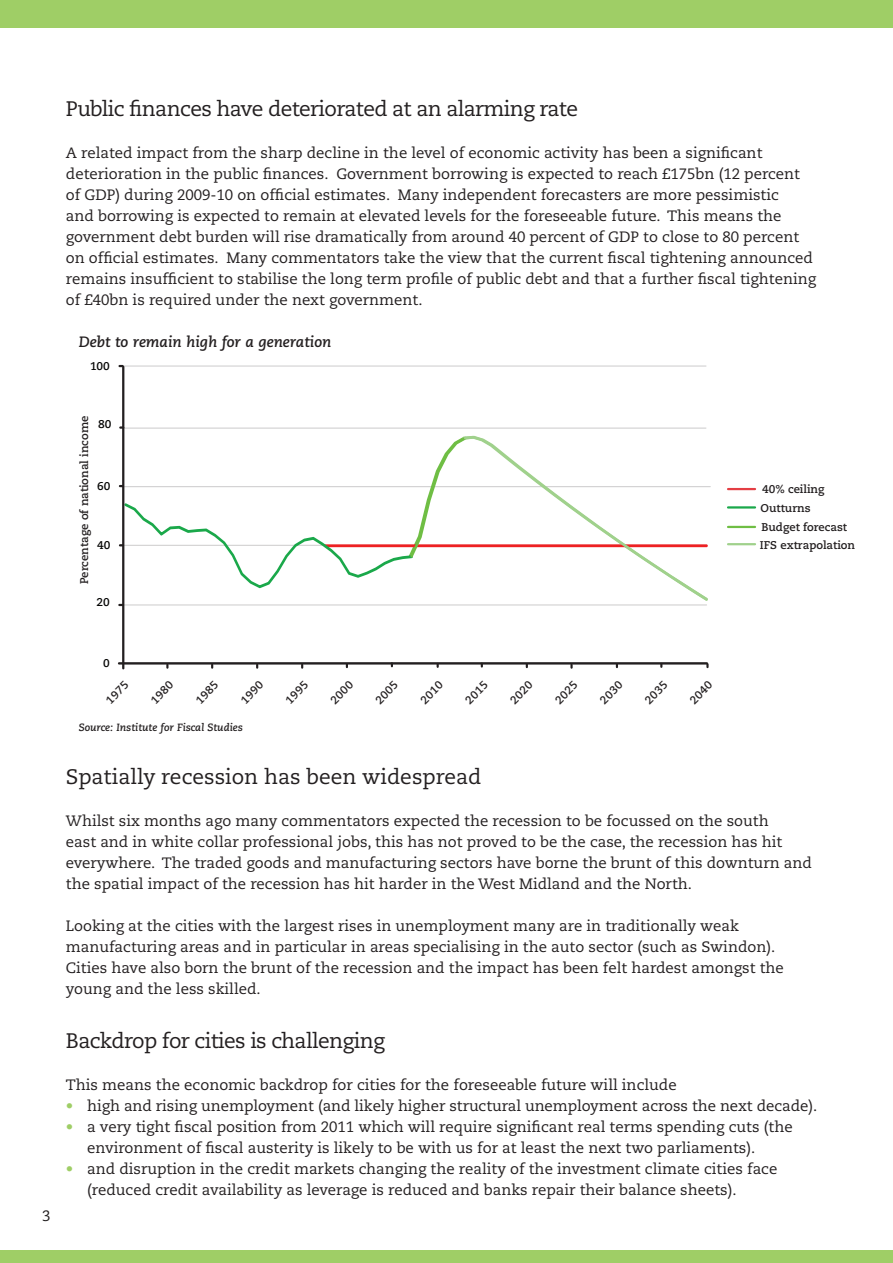
<style>
.page{position:relative;width:893px;height:1263px;background:#fff}
.page>*{position:absolute;margin:0;border:0;box-sizing:border-box;transform-origin:0 0}
.t1{font:21px "Caecilia LT Std";letter-spacing:-.03em;color:#231f20}
.t2{font:21px "Caecilia LT Std";color:#231f20}
.t3{font:15px/21px "Caecilia LT Std";color:#231f20}
.t4{font:italic 700 15px "Caecilia LT Std";color:#231f20}
.t5{font:700 11.25px/18.5px "Caecilia LT Std";color:#231f20}
.t6{font:700 11.25px "Caecilia LT Std";color:#050504}
.t7{font:italic 700 10.5px "Caecilia LT Std";color:#231f20}
.s1{color:#9fce66}
</style>
<div class="page">
<div style="left:0;top:1250px;width:893px;height:13px;background:#9fce66"></div>
<div style="left:0;top:0;width:893px;height:27px;background:#9fce66"></div>
<hr style="left:123px;top:427px;width:583px;height:2px;background:#231f20">
<hr style="left:121px;top:486px;width:589px;height:1px;background:#231f20">
<hr style="left:122px;top:365px;width:584px;height:2px;background:#231f20">
<hr style="left:119px;top:662px;width:588px;height:2px;background:#231f20">
<svg style="left:119px;top:436px;width:589px;height:170px"></svg>
<hr style="left:728px;top:488px;width:27px;height:2px;background:#e43e44">
<hr style="left:728px;top:506px;width:27px;height:3px;background:#1aa84a">
<hr style="left:728px;top:526px;width:27px;height:2px;background:#6fbe44">
<hr style="left:728px;top:543px;width:27px;height:2px;background:#a0d18c">
<hr style="left:122px;top:367px;width:2px;height:301px;background:#231f20">
<p class="t1" style="left:66px;top:97px;width:514px">Public finances have deteriorated at an alarming rate</p>
<p class="t3" style="left:66px;top:143px;width:752px">A related impact from the sharp decline in the level of economic activity has been a significant deterioration in the public finances. Government borrowing is expected to reach £175bn (12 percent of GDP) during 2009-10 on official estimates. Many independent forecasters are more pessimistic<br>and borrowing is expected to remain at elevated levels for the foreseeable future. This means the government debt burden will rise dramatically from around 40 percent of GDP to close to 80 percent on official estimates. Many commentators take the view that the current fiscal tightening announced remains insufficient to stabilise the long term profile of public debt and that a further fiscal tightening of £40bn is required under the next government.</p>
<p class="t4" style="left:79px;top:333px;width:254px">Debt to remain high for a generation</p>
<p class="t6" style="left:90px;top:359px;width:21px">100</p>
<p class="t5" style="left:75px;top:584px;width:170px;rotate:-90deg">Percentage of national income</p>
<p class="t6" style="left:98px;top:418px;width:15px">80</p>
<p class="t6" style="left:97px;top:480px;width:15px">60</p>
<p class="t6" style="left:97px;top:539px;width:15px">40</p>
<p class="t6" style="left:97px;top:595px;width:15px">20</p>
<p class="t5" style="left:760px;top:480px;width:97px">40% ceiling<br>Outturns<br>Budget forecast<br>IFS extrapolation</p>
<p class="t3" style="left:42px;top:1205px;width:10px">3</p>
<p class="t6" style="left:103px;top:656px;width:8px">0</p>
<p class="t5" style="left:101px;top:695px;width:28px;rotate:-45deg">1975</p>
<p class="t5" style="left:146px;top:695px;width:28px;rotate:-45deg">1980</p>
<p class="t5" style="left:191px;top:695px;width:28px;rotate:-45deg">1985</p>
<p class="t5" style="left:236px;top:695px;width:28px;rotate:-45deg">1990</p>
<p class="t5" style="left:281px;top:695px;width:28px;rotate:-45deg">1995</p>
<p class="t5" style="left:326px;top:695px;width:28px;rotate:-45deg">2000</p>
<p class="t5" style="left:371px;top:695px;width:28px;rotate:-45deg">2005</p>
<p class="t5" style="left:416px;top:695px;width:28px;rotate:-45deg">2010</p>
<p class="t5" style="left:461px;top:695px;width:28px;rotate:-45deg">2015</p>
<p class="t5" style="left:506px;top:695px;width:28px;rotate:-45deg">2020</p>
<p class="t5" style="left:551px;top:695px;width:28px;rotate:-45deg">2025</p>
<p class="t5" style="left:595px;top:695px;width:28px;rotate:-45deg">2030</p>
<p class="t5" style="left:640px;top:695px;width:28px;rotate:-45deg">2035</p>
<p class="t5" style="left:685px;top:695px;width:28px;rotate:-45deg">2040</p>
<p class="t7" style="left:79px;top:721px;width:166px">Source: Institute for Fiscal Studies</p>
<p class="t2" style="left:66px;top:764px;width:417px">Spatially recession has been widespread</p>
<p class="t3" style="left:66px;top:810px;width:747px">Whilst six months ago many commentators expected the recession to be focussed on the south<br>east and in white collar professional jobs, this has not proved to be the case, the recession has hit everywhere. The traded goods and manufacturing sectors have borne the brunt of this downturn and the spatial impact of the recession has hit harder in the West Midland and the North.</p>
<p class="t3" style="left:66px;top:915px;width:720px">Looking at the cities with the largest rises in unemployment many are in traditionally weak manufacturing areas and in particular in areas specialising in the auto sector (such as Swindon).<br>Cities have also born the brunt of the recession and the impact has been felt hardest amongst the young and the less skilled.</p>
<p class="t1" style="left:66px;top:1028px;width:320px">Backdrop for cities is challenging</p>
<p class="t3" style="left:66px;top:1074px;width:612px">This means the economic backdrop for cities for the foreseeable future will include</p>
<p class="t3" style="left:66px;top:1095px;width:753px"><span class="s1">•</span> high and rising unemployment (and likely higher structural unemployment across the next decade).</p>
<p class="t3" style="left:87px;top:1116px;width:707px;text-indent:-21px"><span class="s1">•</span> a very tight fiscal position from 2011 which will require significant real terms spending cuts (the environment of fiscal austerity is likely to be with us for at least the next two parliaments).</p>
<p class="t3" style="left:87px;top:1158px;width:692px;text-indent:-21px"><span class="s1">•</span> and disruption in the credit markets changing the reality of the investment climate cities face (reduced credit availability as leverage is reduced and banks repair their balance sheets).</p>
</div>
